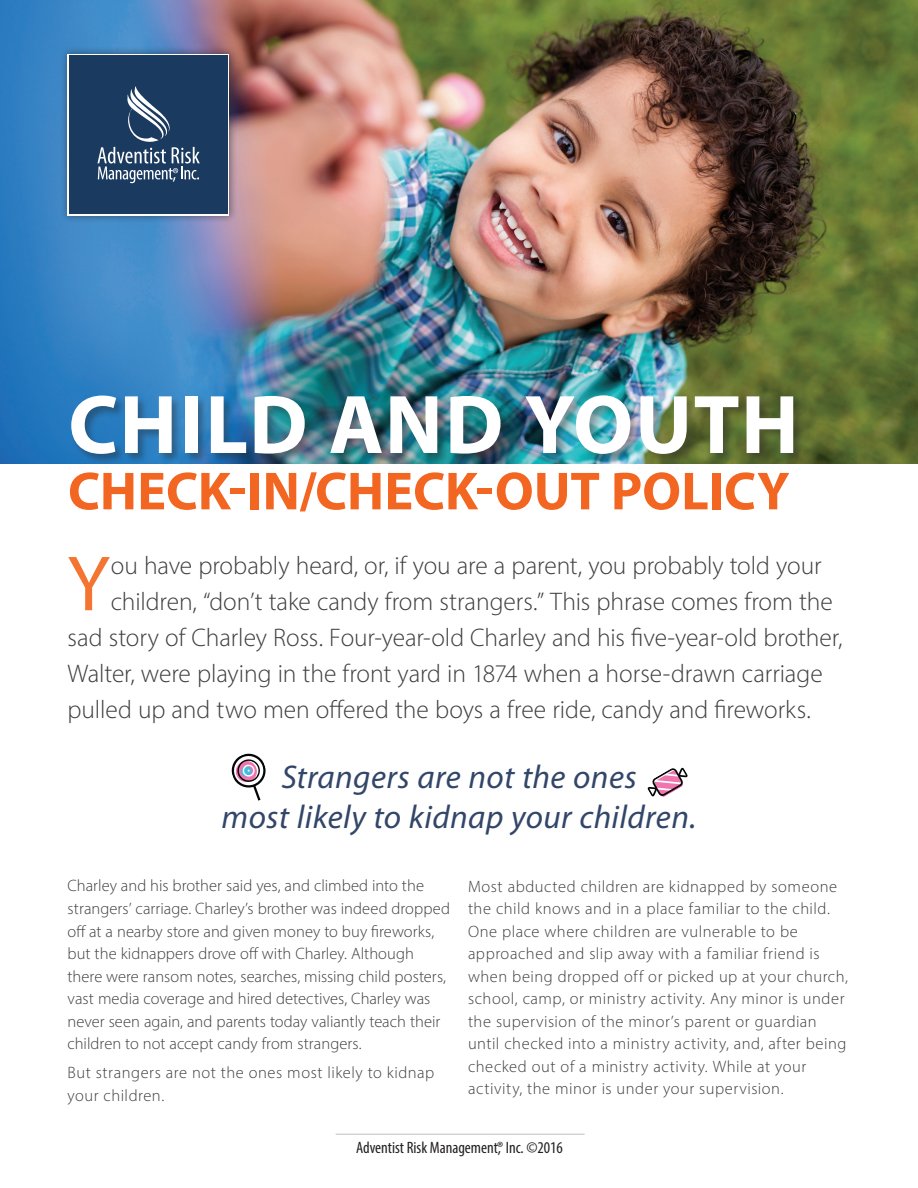
<style>
.page{position:relative;width:918px;height:1188px;background:#fff}
.page>*{position:absolute;margin:0;border:0;box-sizing:border-box;transform-origin:0 0}
.t1{font:700 84px "Myriad Pro";letter-spacing:.015em;color:#fff}
.t2{font:78.9px "Myriad Pro";color:#f37531}
.t3{font:700 54px "Myriad Pro";color:#f36621}
.t4{font:italic 33px/39.8px "Myriad Pro";letter-spacing:.01em;color:#324669;text-align:center}
.t5{font:300 25.5px "Myriad Pro";letter-spacing:-.005em;color:#3e3e3f}
.t6{font:300 16.5px/22.5px "Myriad Pro";letter-spacing:.025em;color:#3e3e3f}
.t7{font:300 16.5px/22.5px "Myriad Pro";color:#3e3e3f}
.t8{font:condensed 16.5px "Myriad Pro";color:#231f20}
</style>
<div class="page">
<hr style="left:336px;top:1134px;width:249px;height:1px;background:#bcbdc0">
<img style="left:0;top:0;width:918px;height:464px">
<div style="left:60px;top:46px;width:177px;height:178px;background:#231f20;opacity:.5"></div>
<div style="left:68px;top:54px;width:162px;height:162px;background:linear-gradient(to right,#fff,#fff)"></div>
<div style="left:69px;top:56px;width:159px;height:158px;background:#1b3a5f"></div>
<svg style="left:97px;top:86px;width:103px;height:97px"></svg>
<div style="left:71px;top:395px;width:734px;height:70px;background:#231f20;opacity:.37"></div>
<svg style="left:231px;top:753px;width:35px;height:48px"></svg>
<svg style="left:647px;top:767px;width:41px;height:30px"></svg>
<h1 class="t1" style="left:68px;top:370px;width:732px">CHILD AND YOUTH</h1>
<h3 class="t3" style="left:68px;top:456px;width:723px">CHECK-IN/CHECK-OUT POLICY</h3>
<h2 class="t2" style="left:67px;top:535px;width:44px">Y</h2>
<h3 class="t5" style="left:111px;top:550px;width:712px">ou have probably heard, or, if you are a parent, you probably told your</h3>
<h3 class="t5" style="left:111px;top:586px;width:724px">children, “don’t take candy from strangers.” This phrase comes from the</h3>
<h3 class="t5" style="left:67px;top:622px;width:777px">sad story of Charley Ross. Four-year-old Charley and his five-year-old brother,</h3>
<h3 class="t5" style="left:67px;top:658px;width:757px">Walter, were playing in the front yard in 1874 when a horse-drawn carriage</h3>
<h3 class="t5" style="left:67px;top:694px;width:745px">pulled up and two men offered the boys a free ride, candy and fireworks.</h3>
<h3 class="t4" style="left:222px;top:757px;width:476px">Strangers are not the ones<br>most likely to kidnap your children.</h3>
<p class="t7" style="left:68px;top:875px;width:384px">Charley and his brother said yes, and climbed into the strangers’ carriage. Charley’s brother was indeed dropped off at a nearby store and given money to buy fireworks, but the kidnappers drove off with Charley. Although there were ransom notes, searches, missing child posters, vast media coverage and hired detectives, Charley was never seen again, and parents today valiantly teach their children to not accept candy from strangers.</p>
<p class="t6" style="left:68px;top:1061px;width:368px">But strangers are not the ones most likely to kidnap your children.</p>
<p class="t6" style="left:468px;top:875px;width:381px">Most abducted children are kidnapped by someone the child knows and in a place familiar to the child.<br>One place where children are vulnerable to be approached and slip away with a familiar friend is when being dropped off or picked up at your church, school, camp, or ministry activity. Any minor is under the supervision of the minor’s parent or guardian until checked into a ministry activity, and, after being checked out of a ministry activity. While at your activity, the minor is under your supervision.</p>
<p class="t8" style="left:356px;top:1137px;width:208px">Adventist Risk Management,® Inc. ©2016</p>
</div>
